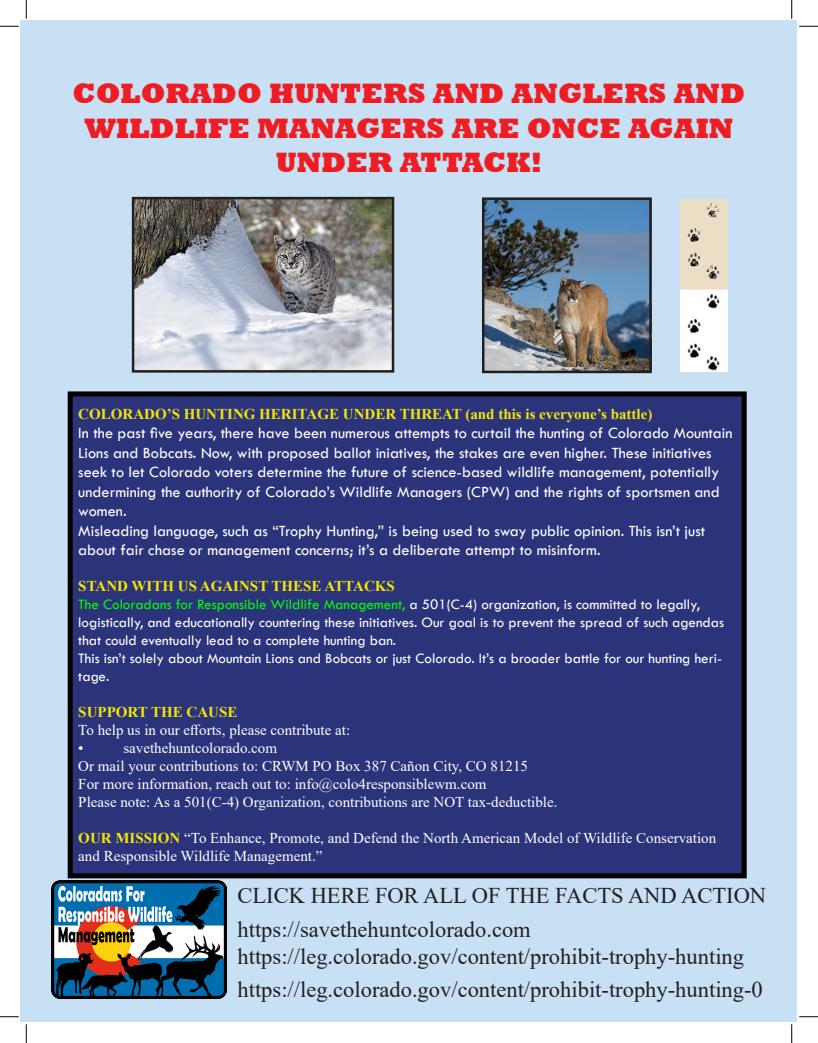
<style>
.page{position:relative;width:818px;height:1043px;background:#fff}
.page>*{position:absolute;margin:0;border:0;box-sizing:border-box;transform-origin:0 0}
.t1{font:800 28.75px/34.5px "Rockwell";color:#ee1d23;text-align:center}
.t2{font:22.5px "Times New Roman";color:#231f20}
.t3{font:16.25px/19.5px "Tw Cen";color:#fff}
.t4{font:15px/18px "Times New Roman";color:#fff}
.t5{font:15px/18px "Tw Cen";color:#fff}
.t6{font:700 15px "Times New Roman";color:#f5e601}
.s1{color:#00fe06}
.s2{font-weight:700;color:#f5e601}
</style>
<div class="page">
<div style="left:21px;top:21px;width:776px;height:1001px;background:#c7e0f3"></div>
<img style="left:135px;top:200px;width:256px;height:169px">
<div style="left:132px;top:197px;width:262px;height:175px;border:2px solid #231f20"></div>
<img style="left:485px;top:200px;width:163px;height:170px">
<div style="left:482px;top:197px;width:169px;height:176px;border:2px solid #231f20"></div>
<img style="left:51px;top:880px;width:176px;height:118px">
<div style="left:70px;top:394px;width:674px;height:481px;background:#2b337b"></div>
<div style="left:68px;top:391px;width:678px;height:487px;border:5px solid #000"></div>
<img style="left:680px;top:200px;width:47px;height:171px">
<svg style="left:0;top:25px;width:19px;height:2px"></svg>
<svg style="left:799px;top:25px;width:19px;height:2px"></svg>
<svg style="left:0;top:1016px;width:19px;height:1px"></svg>
<svg style="left:799px;top:1016px;width:19px;height:1px"></svg>
<svg style="left:25px;top:0;width:2px;height:19px"></svg>
<svg style="left:25px;top:1024px;width:2px;height:18px"></svg>
<svg style="left:791px;top:0;width:1px;height:19px"></svg>
<svg style="left:791px;top:1024px;width:1px;height:18px"></svg>
<p class="t1" style="left:73px;top:77px;width:674px">COLORADO HUNTERS AND ANGLERS AND<br>WILDLIFE MANAGERS ARE ONCE AGAIN<br>UNDER ATTACK!</p>
<p class="t6" style="left:78px;top:403px;width:575px">COLORADO’S HUNTING HERITAGE UNDER THREAT (and this is everyone’s battle)</p>
<p class="t3" style="left:78px;top:423px;width:655px">In the past five years, there have been numerous attempts to curtail the hunting of Colorado Mountain Lions and Bobcats. Now, with proposed ballot iniatives, the stakes are even higher. These initiatives seek to let Colorado voters determine the future of science-based wildlife management, potentially undermining the authority of Colorado’s Wildlife Managers (CPW) and the rights of sportsmen and women.</p>
<p class="t3" style="left:78px;top:520px;width:628px">Misleading language, such as “Trophy Hunting,” is being used to sway public opinion. This isn’t just about fair chase or management concerns; it’s a deliberate attempt to misinform.</p>
<p class="t6" style="left:78px;top:575px;width:318px">STAND WITH US AGAINST THESE ATTACKS</p>
<p class="t5" style="left:78px;top:595px;width:647px"><span class="s1">The Coloradans for Responsible Wildlife Management,</span> a 501(C-4) organization, is committed to legally, logistically, and educationally countering these initiatives. Our goal is to prevent the spread of such agendas that could eventually lead to a complete hunting ban.</p>
<p class="t5" style="left:78px;top:649px;width:645px">This isn’t solely about Mountain Lions and Bobcats or just Colorado. It’s a broader battle for our hunting heri&shy;tage.</p>
<p class="t6" style="left:78px;top:701px;width:160px">SUPPORT THE CAUSE</p>
<p class="t4" style="left:78px;top:720px;width:273px">To help us in our efforts, please contribute at:</p>
<p class="t4" style="left:78px;top:738px;width:7px">•</p>
<p class="t4" style="left:123px;top:738px;width:155px">savethehuntcolorado.com</p>
<p class="t4" style="left:78px;top:756px;width:451px">Or mail your contributions to: CRWM PO Box 387 Cañon City, CO 81215</p>
<p class="t4" style="left:78px;top:774px;width:409px">For more information, reach out to: info@colo4responsiblewm.com</p>
<p class="t4" style="left:78px;top:792px;width:480px">Please note: As a 501(C-4) Organization, contributions are NOT tax-deductible.</p>
<p class="t4" style="left:78px;top:828px;width:639px"><span class="s2">OUR MISSION</span> “To Enhance, Promote, and Defend the North American Model of Wildlife Conservation and Responsible Wildlife Management.”</p>
<p class="t2" style="left:237px;top:879px;width:530px">CLICK HERE FOR ALL OF THE FACTS AND ACTION</p>
<p class="t2" style="left:237px;top:913px;width:295px">https://savethehuntcolorado.com</p>
<p class="t2" style="left:237px;top:940px;width:508px">https://leg.colorado.gov/content/prohibit-trophy-hunting</p>
<p class="t2" style="left:237px;top:973px;width:526px">https://leg.colorado.gov/content/prohibit-trophy-hunting-0</p>
</div>
